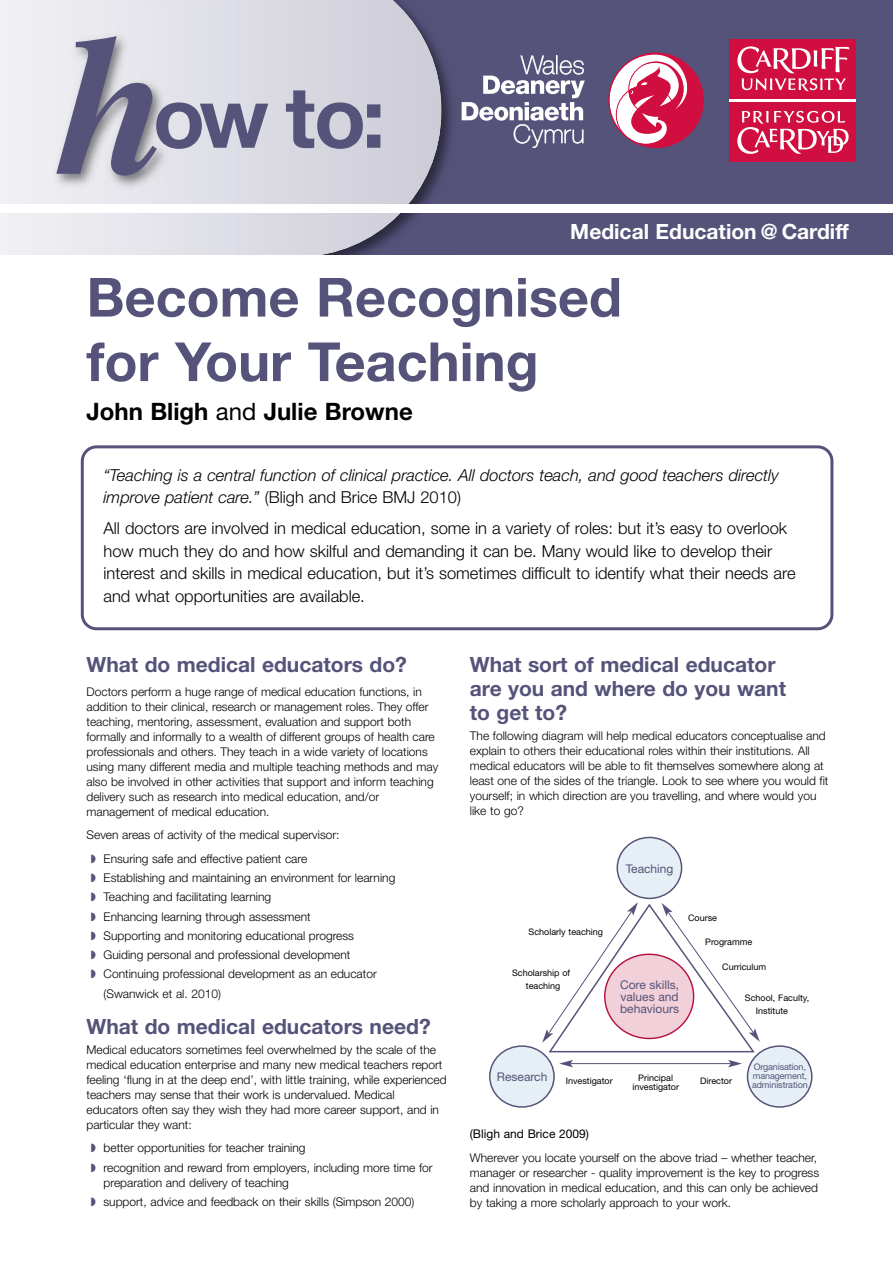
<style>
.page{position:relative;width:893px;height:1263px;background:#fff}
.page>*{position:absolute;margin:0;border:0;box-sizing:border-box;transform-origin:0 0}
.t1{font:italic 700 196.8px "Times";color:#555379}
.t2{font:700 85.35px "Helvetica Neue";color:#555379}
.t3{font:700 54px/64.5px "Helvetica Neue";color:#555379}
.t4{font:700 24px "Helvetica Neue";color:#000}
.t5{font:700 21px/24px "Helvetica Neue";color:#555379}
.t6{font:700 21px "Helvetica Neue";color:#fff}
.t7{font:300 16.5px/22.5px "Helvetica Neue";color:#000}
.t8{font:italic 300 16.5px/22.5px "Helvetica Neue";color:#000}
.t9{font:300 12px/15px "Helvetica Neue";color:#000}
.t10{font:12px/12px "Helvetica Neue";color:#555379;text-align:justify}
.t11{font:12px "Helvetica Neue";color:#000}
.t12{font:9px/13.2px "Helvetica Neue";color:#000;text-align:center}
.t13{font:9px/9px "Helvetica Neue";letter-spacing:-.01em;color:#555379}
.s1{font-weight:400}
.s2{font-style:normal}
.s3{color:#555379}
</style>
<div class="page">
<div style="left:0;top:213px;width:893px;height:42px;background:#555379"></div>
<div style="left:0;top:0;width:893px;height:204px;background:#555379"></div>
<img style="left:441px;top:61px;width:10px;height:112px">
<svg style="left:249px;top:0;width:192px;height:255px;background:#c4c4d0"></svg>
<svg style="left:462px;top:55px;width:123px;height:93px"></svg>
<svg style="left:608px;top:53px;width:96px;height:95px"></svg>
<div style="left:729px;top:98px;width:127px;height:5px;background:#fff"></div>
<div style="left:729px;top:102px;width:127px;height:60px;background:#d10e40"></div>
<svg style="left:737px;top:111px;width:112px;height:43px"></svg>
<div style="left:729px;top:40px;width:127px;height:59px;background:#d10e40"></div>
<svg style="left:737px;top:46px;width:112px;height:45px"></svg>
<div style="left:0;top:204px;width:893px;height:9px;background:#fff"></div>
<img style="left:0;top:0;width:249px;height:255px">
<img style="left:0;top:204px;width:249px;height:9px">
<svg style="left:81px;top:445px;width:752px;height:185px"></svg>
<svg style="left:489px;top:837px;width:323px;height:271px"></svg>
<h1 class="t1" style="left:59px;top:36px;width:111px">h</h1>
<h2 class="t2" style="left:153px;top:65px;width:234px">ow to:</h2>
<h3 class="t6" style="left:570px;top:219px;width:280px">Medical Education @ Cardiff</h3>
<h3 class="t3" style="left:87px;top:264px;width:537px">Become Recognised for Your Teaching</h3>
<h3 class="t4" style="left:87px;top:397px;width:328px">John Bligh <span class="s1">and</span> Julie Browne</h3>
<h3 class="t8" style="left:104px;top:464px;width:677px">“Teaching is a central function of clinical practice. All doctors teach, and good teachers directly improve patient care.” <span class="s2">(Bligh and Brice BMJ 2010)</span></h3>
<p class="t7" style="left:104px;top:517px;width:694px">All doctors are involved in medical education, some in a variety of roles: but it’s easy to overlook how much they do and how skilful and demanding it can be. Many would like to develop their interest and skills in medical education, but it’s sometimes difficult to identify what their needs are and what opportunities are available.</p>
<h3 class="t5" style="left:87px;top:652px;width:322px">What do medical educators do?</h3>
<p class="t9" style="left:87px;top:684px;width:353px">Doctors perform a huge range of medical education functions, in addition to their clinical, research or management roles. They offer teaching, mentoring, assessment, evaluation and support both formally and informally to a wealth of different groups of health care professionals and others. They teach in a wide variety of locations using many different media and multiple teaching methods and may also be involved in other activities that support and inform teaching delivery such as research into medical education, and/or management of medical education.</p>
<p class="t9" style="left:91px;top:823px;width:250px;line-height:23.5px;text-indent:-4px">Seven areas of activity of the medical supervisor: <span class="s3">◗</span> Ensuring safe and effective patient care</p>
<p class="t9" style="left:91px;top:870px;width:306px"><span class="s3">◗</span> Establishing and maintaining an environment for learning</p>
<p class="t9" style="left:91px;top:889px;width:182px"><span class="s3">◗</span> Teaching and facilitating learning</p>
<p class="t9" style="left:91px;top:909px;width:222px"><span class="s3">◗</span> Enhancing learning through assessment</p>
<p class="t9" style="left:91px;top:928px;width:265px"><span class="s3">◗</span> Supporting and monitoring educational progress</p>
<p class="t9" style="left:91px;top:947px;width:261px"><span class="s3">◗</span> Guiding personal and professional development</p>
<p class="t9" style="left:91px;top:966px;width:288px"><span class="s3">◗</span> Continuing professional development as an educator</p>
<p class="t9" style="left:104px;top:986px;width:119px">(Swanwick et al. 2010)</p>
<h3 class="t5" style="left:87px;top:1014px;width:346px">What do medical educators need?</h3>
<p class="t9" style="left:87px;top:1042px;width:362px">Medical educators sometimes feel overwhelmed by the scale of the medical education enterprise and many new medical teachers report feeling ‘flung in at the deep end’, with little training, while experienced teachers may sense that their work is undervalued. Medical educators often say they wish they had more career support, and in particular they want:</p>
<p class="t9" style="left:91px;top:1138px;width:343px;line-height:19.2px"><span class="s3">◗</span> better opportunities for teacher training<br><span class="s3">◗</span> recognition and reward from employers, including more time for</p>
<p class="t9" style="left:91px;top:1172px;width:325px;line-height:19.2px;text-indent:13px">preparation and delivery of teaching<br><span class="s3">◗</span> support, advice and feedback on their skills (Simpson 2000)</p>
<h3 class="t5" style="left:470px;top:652px;width:318px">What sort of medical educator are you and where do you want to get to?</h3>
<p class="t9" style="left:470px;top:728px;width:360px">The following diagram will help medical educators conceptualise and explain to others their educational roles within their institutions. All medical educators will be able to fit themselves somewhere along at least one of the sides of the triangle. Look to see where you would fit yourself; in which direction are you travelling, and where would you like to go?</p>
<p class="t12" style="left:529px;top:925px;width:76px">Scholarly teaching</p>
<p class="t12" style="left:512px;top:966px;width:60px">Scholarship of teaching</p>
<p class="t10" style="left:626px;top:862px;width:49px">Teaching</p>
<p class="t10" style="left:620px;top:979px;width:61px">Core skills, values and behaviours</p>
<p class="t12" style="left:688px;top:910px;width:30px">Course</p>
<p class="t12" style="left:705px;top:935px;width:49px">Programme</p>
<p class="t12" style="left:722px;top:960px;width:46px">Curriculum</p>
<p class="t12" style="left:756px;top:991px;width:55px;text-align:left;text-indent:-11px">School, Faculty,<br>Institute</p>
<p class="t10" style="left:497px;top:1071px;width:52px">Research</p>
<p class="t13" style="left:752px;top:1062px;width:57px">Organisation, management, administration</p>
<p class="t12" style="left:632px;top:1073px;width:48px;line-height:9px">Principal investigator</p>
<p class="t12" style="left:566px;top:1074px;width:48px">Investigator</p>
<p class="t12" style="left:700px;top:1074px;width:33px">Director</p>
<p class="t11" style="left:470px;top:1127px;width:121px">(Bligh and Brice 2009)</p>
<p class="t9" style="left:470px;top:1150px;width:351px">Wherever you locate yourself on the above triad – whether teacher, manager or researcher - quality improvement is the key to progress and innovation in medical education, and this can only be achieved by taking a more scholarly approach to your work.</p>
</div>
